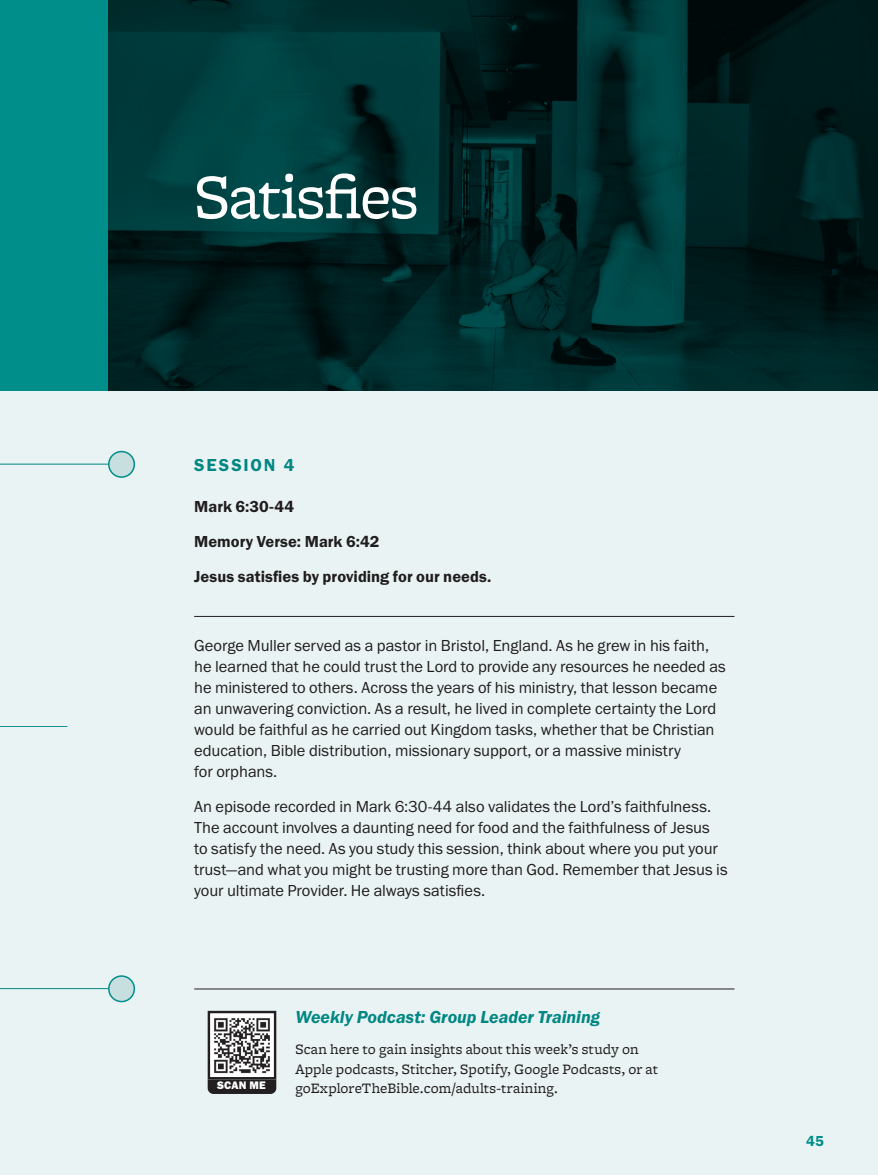
<style>
.page{position:relative;width:878px;height:1175px;background:#fff}
.page>*{position:absolute;margin:0;border:0;box-sizing:border-box;transform-origin:0 0}
.Head_1_Large{font:66px "Freight Micro Pro";letter-spacing:-.025em;color:#fff}
.t1{font:18px "Franklin Gothic URW Dem Ita";color:#008e8a}
.t2{font:18px "Franklin Gothic URW Dem";letter-spacing:.1em;color:#008e8a}
.t3{font:16.5px/21px "Franklin Gothic URW Boo";letter-spacing:-.005em;color:#231f20}
.t4{font:16.5px/34.5px "Franklin Gothic URW Dem";letter-spacing:.005em;color:#231f20}
.t5{font:15px/19.5px "Freight Micro Pro";letter-spacing:.01em;color:#231f20}
.t6{font:15px "Franklin Gothic URW Dem";color:#008e8a}
.QR_Text{font:11.25px "Franklin Gothic URW Hea";letter-spacing:.015em;color:#fff}
</style>
<div class="page">
<div style="left:0;top:0;width:878px;height:392px;background:#008e8a"></div>
<img style="left:108px;top:0;width:770px;height:392px">
<div style="left:0;top:392px;width:878px;height:782px;background:#eaf3f3"></div>
<hr style="left:0;top:464px;width:122px;height:1px;background:#008e8a">
<hr style="left:0;top:726px;width:68px;height:1px;background:#008e8a">
<hr style="left:0;top:988px;width:122px;height:1px;background:#008e8a">
<div style="left:109px;top:451px;width:25px;height:26px;background:#c7dfdf;border-radius:50%"></div>
<div style="left:108px;top:451px;width:27px;height:27px;border:2px solid #008e8a;border-radius:50%"></div>
<div style="left:109px;top:976px;width:25px;height:25px;background:#c7dfdf;border-radius:50%"></div>
<div style="left:108px;top:975px;width:27px;height:27px;border:2px solid #008e8a;border-radius:50%"></div>
<hr style="left:194px;top:988px;width:540px;height:1px;background:#231f20">
<hr style="left:194px;top:616px;width:540px;height:1px;background:#231f20">
<div style="left:209px;top:1012px;width:66px;height:66px;background:linear-gradient(to right,#fff,#fff)"></div>
<img style="left:212px;top:1015px;width:60px;height:60px">
<div style="left:208px;top:1010px;width:68px;height:69px;border:2px solid #231f20"></div>
<svg style="left:208px;top:1079px;width:68px;height:14px"></svg>
<p class="Head_1_Large" style="left:194px;top:151px;width:226px">Satisfies</p>
<p class="t2" style="left:194px;top:454px;width:102px">SESSION 4</p>
<p class="t4" style="left:194px;top:489px;width:299px">Mark 6:30-44<br>Memory Verse: Mark 6:42<br>Jesus satisfies by providing for our needs.</p>
<p class="t3" style="left:194px;top:635px;width:533px">George Muller served as a pastor in Bristol, England. As he grew in his faith, he learned that he could trust the Lord to provide any resources he needed as he ministered to others. Across the years of his ministry, that lesson became an unwavering conviction. As a result, he lived in complete certainty the Lord would be faithful as he carried out Kingdom tasks, whether that be Christian education, Bible distribution, missionary support, or a massive ministry<br>for orphans.</p>
<p class="t3" style="left:194px;top:795px;width:535px">An episode recorded in Mark 6:30-44 also validates the Lord’s faithfulness.<br>The account involves a daunting need for food and the faithfulness of Jesus<br>to satisfy the need. As you study this session, think about where you put your trust—and what you might be trusting more than God. Remember that Jesus is your ultimate Provider. He always satisfies.</p>
<p class="QR_Text" style="left:217px;top:1078px;width:50px">SCAN ME</p>
<p class="t1" style="left:295px;top:1005px;width:306px">Weekly Podcast: Group Leader Training</p>
<p class="t5" style="left:295px;top:1039px;width:364px">Scan here to gain insights about this week’s study on<br>Apple podcasts, Stitcher, Spotify, Google Podcasts, or at goExploreTheBible.com/adults-training.</p>
<p class="t6" style="left:806px;top:1132px;width:19px">45</p>
</div>
